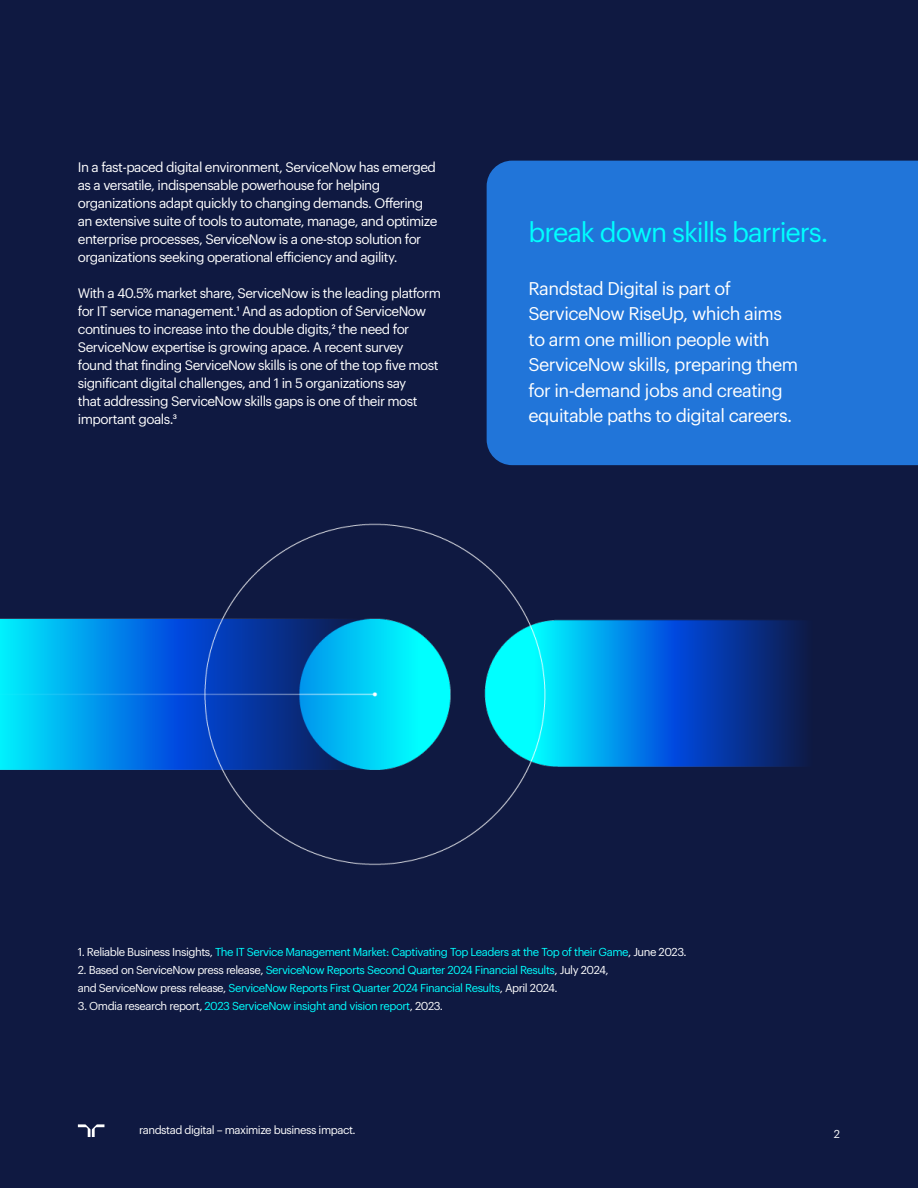
<style>
.page{position:relative;width:918px;height:1188px;background:#0f1941}
.page>*{position:absolute;margin:0;border:0;box-sizing:border-box;transform-origin:0 0}
.t1{font:27px "Graphik";letter-spacing:-.04em;color:#0ff}
.t2{font:18px/25.5px "Graphik";letter-spacing:-.03em;color:#fff}
.t3{font:13.5px/18px "Graphik";letter-spacing:-.04em;color:#fff}
.t4{font:11.25px/18px "Graphik";letter-spacing:-.04em;color:#0ff}
.t5{font:11.25px "Graphik";letter-spacing:-.04em;color:#fff}
.s1{color:#fff}
</style>
<div class="page">
<img style="left:0;top:523px;width:804px;height:343px">
<div style="left:487px;top:161px;width:431px;height:304px;background:#2175d9"></div>
<svg style="left:78px;top:1124px;width:26px;height:13px"></svg>
<p class="t3" style="left:78px;top:157px;width:361px">In a fast-paced digital environment, ServiceNow has emerged as a versatile, indispensable powerhouse for helping organizations adapt quickly to changing demands. Offering an extensive suite of tools to automate, manage, and optimize enterprise processes, ServiceNow is a one-stop solution for organizations seeking operational efficiency and agility.</p>
<p class="t3" style="left:78px;top:283px;width:365px">With a 40.5% market share, ServiceNow is the leading platform for IT service management.1 And as adoption of ServiceNow continues to increase into the double digits,2 the need for ServiceNow expertise is growing apace. A recent survey found that finding ServiceNow skills is one of the top five most significant digital challenges, and 1 in 5 organizations say<br>that addressing ServiceNow skills gaps is one of their most important goals.3</p>
<h1 class="t1" style="left:529px;top:212px;width:301px">break down skills barriers.</h1>
<h2 class="t2" style="left:529px;top:274px;width:271px">Randstad Digital is part of<br>ServiceNow RiseUp, which aims to arm one million people with<br>ServiceNow skills, preparing them for in-demand jobs and creating equitable paths to digital careers.</h2>
<p class="t4" style="left:78px;top:942px;width:610px"><span class="s1">1. Reliable Business Insights,</span> The IT Service Management Market: Captivating Top Leaders at the Top of their Game<span class="s1">, June 2023.</span></p>
<p class="t4" style="left:78px;top:960px;width:532px"><span class="s1">2. Based on ServiceNow press release,</span> ServiceNow Reports Second Quarter 2024 Financial Results<span class="s1">, July 2024, and ServiceNow press release,</span> ServiceNow Reports First Quarter 2024 Financial Results<span class="s1">, April 2024.</span></p>
<p class="t4" style="left:78px;top:996px;width:367px"><span class="s1">3. Omdia research report,</span> 2023 ServiceNow insight and vision report<span class="s1">, 2023.</span></p>
<p class="t5" style="left:139px;top:1121px;width:218px">randstad digital – maximize business impact.</p>
<p class="t5" style="left:834px;top:1126px;width:8px">2</p>
</div>
